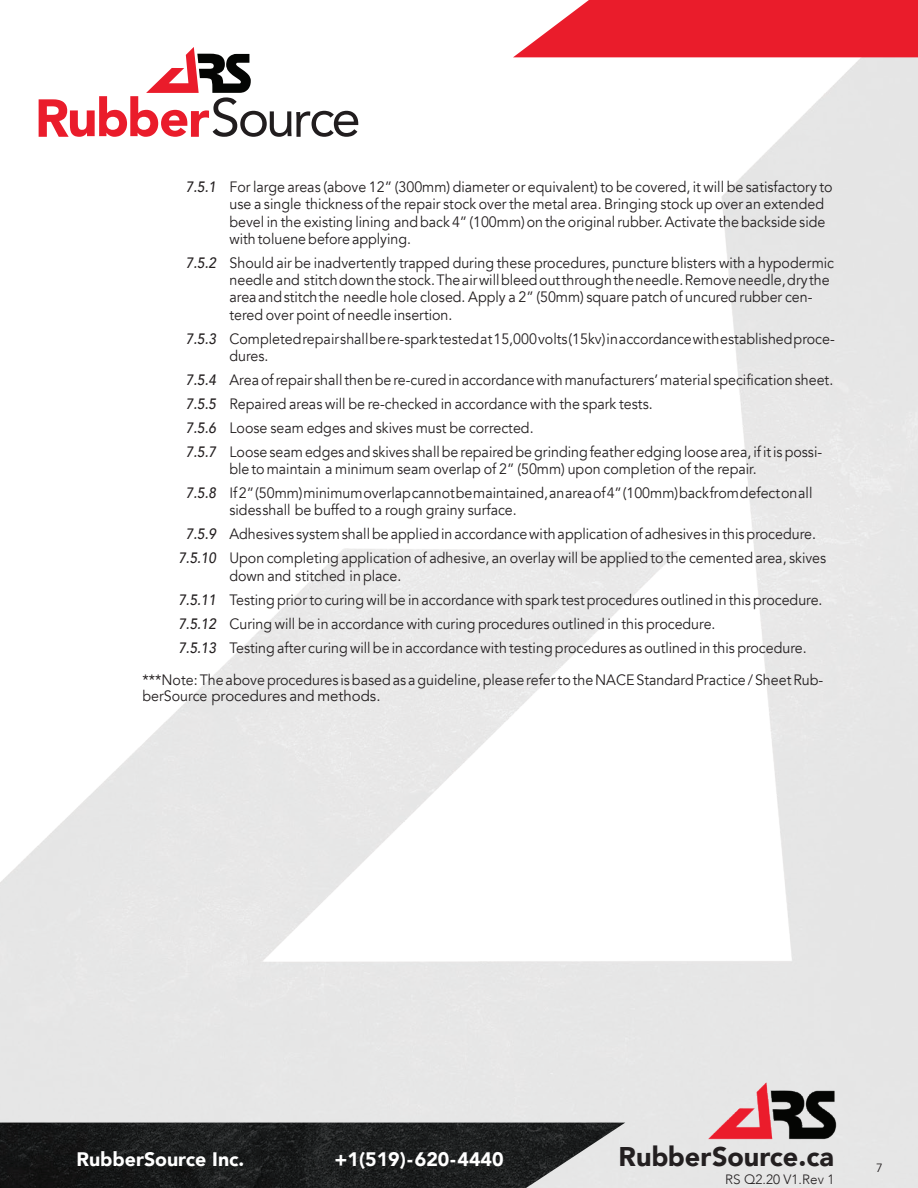
<style>
.page{position:relative;width:918px;height:1188px;background:#fff}
.page>*{position:absolute;margin:0;border:0;box-sizing:border-box;transform-origin:0 0}
.t1{font:900 27px "Avenir";color:#231f20}
.t2{font:900 19.5px "Avenir";color:#fff}
.t3{font:15px/17.2px "Avenir";color:#231f20;scale:.95 1}
.t4{font:300 13.5px "Avenir";color:#231f20}
.t5{font:12px "Avenir";color:#231f20}
.s1{font-weight:500;font-style:italic}
</style>
<div class="page">
<img style="left:0;top:1123px;width:625px;height:65px">
<svg style="left:513px;top:0;width:405px;height:57px;background:#ec3240"></svg>
<img style="left:706px;top:1081px;width:131px;height:59px">
<svg style="left:39px;top:47px;width:319px;height:90px"></svg>
<p class="t3" style="left:230px;top:179px;width:636px;text-indent:-44px"><span class="s1">7.5.1</span> For large areas (above 12” (300mm) diameter or equivalent) to be covered, it will be satisfactory to use a single thickness of the repair stock over the metal area. Bringing stock up over an extended bevel in the existing lining and back 4” (100mm) on the original rubber. Activate the backside side with toluene before applying.</p>
<p class="t3" style="left:230px;top:254px;width:638px;text-indent:-44px"><span class="s1">7.5.2</span> Should air be inadvertently trapped during these procedures, puncture blisters with a hypodermic needle and stitch down the stock. The air will bleed out through the needle. Remove needle, dry the area and stitch the needle hole closed. Apply a 2” (50mm) square patch of uncured rubber cen&shy;tered over point of needle insertion.</p>
<p class="t3" style="left:230px;top:330px;width:639px;text-indent:-44px"><span class="s1">7.5.3</span> Completed repair shall be re-spark tested at 15,000 volts (15kv) in accordance with established proce&shy;dures.</p>
<p class="t3" style="left:186px;top:371px;width:683px"><span class="s1">7.5.4</span> Area of repair shall then be re-cured in accordance with manufacturers’ material specification sheet.</p>
<p class="t3" style="left:186px;top:395px;width:493px"><span class="s1">7.5.5</span> Repaired areas will be re-checked in accordance with the spark tests.</p>
<p class="t3" style="left:186px;top:419px;width:367px"><span class="s1">7.5.6</span> Loose seam edges and skives must be corrected.</p>
<p class="t3" style="left:230px;top:443px;width:625px;text-indent:-44px"><span class="s1">7.5.7</span> Loose seam edges and skives shall be repaired be grinding feather edging loose area, if it is possi&shy;ble to maintain a minimum seam overlap of 2” (50mm) upon completion of the repair.</p>
<p class="t3" style="left:230px;top:485px;width:615px;text-indent:-44px"><span class="s1">7.5.8</span> If 2” (50mm) minimum overlap cannot be maintained, an area of 4” (100mm) back from defect on all sides shall be buffed to a rough grainy surface.</p>
<p class="t3" style="left:186px;top:526px;width:665px"><span class="s1">7.5.9</span> Adhesives system shall be applied in accordance with application of adhesives in this procedure.</p>
<p class="t3" style="left:230px;top:550px;width:630px;text-indent:-51px"><span class="s1">7.5.10</span> Upon completing application of adhesive, an overlay will be applied to the cemented area, skives down and stitched in place.</p>
<p class="t3" style="left:178px;top:591px;width:680px"><span class="s1">7.5.11</span> Testing prior to curing will be in accordance with spark test procedures outlined in this procedure.</p>
<p class="t3" style="left:178px;top:615px;width:567px"><span class="s1">7.5.12</span> Curing will be in accordance with curing procedures outlined in this procedure.</p>
<p class="t3" style="left:178px;top:639px;width:663px"><span class="s1">7.5.13</span> Testing after curing will be in accordance with testing procedures as outlined in this procedure.</p>
<p class="t3" style="left:143px;top:672px;width:718px;line-height:15.9px">***Note: The above procedures is based as a guideline, please refer to the NACE Standard Practice / Sheet Rub&shy;berSource procedures and methods.</p>
<h2 class="t2" style="left:76px;top:1143px;width:169px">RubberSource Inc.</h2>
<h2 class="t2" style="left:335px;top:1143px;width:171px">+1(519)-620-4440</h2>
<h1 class="t1" style="left:619px;top:1134px;width:217px">RubberSource.ca</h1>
<p class="t4" style="left:725px;top:1171px;width:111px">RS Q2.20 V1.Rev 1</p>
<p class="t5" style="left:876px;top:1161px;width:8px">7</p>
</div>
